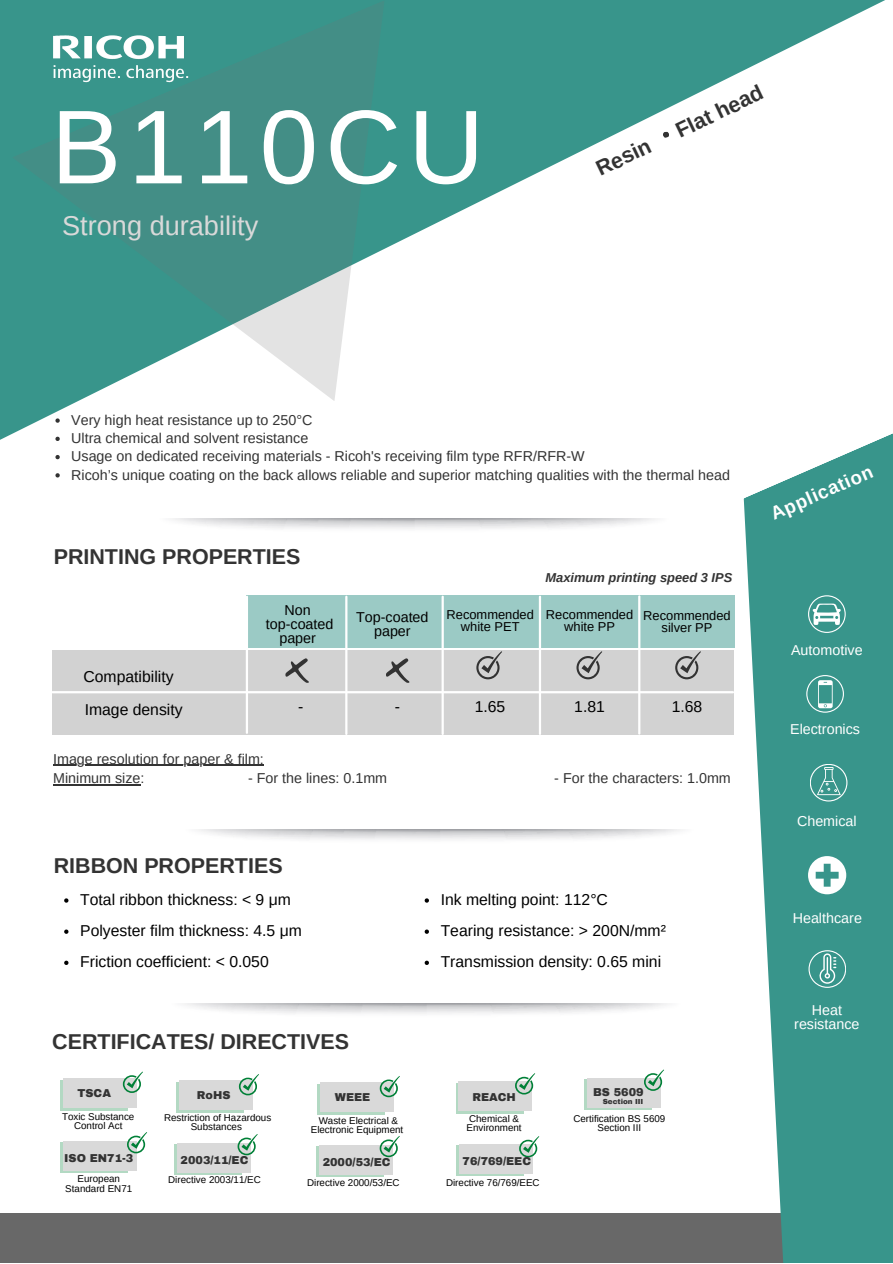
<style>
.page{position:relative;width:893px;height:1264px;background:#fff}
.page>*{position:absolute;margin:0;border:0;box-sizing:border-box;transform-origin:0 0}
.t1{font:104.85px "Arimo";letter-spacing:.07em;color:#fff}
.t2{font:27.15px "Arimo";color:#d9d9d9}
.t3{font:700 21.45px "Arimo";color:#333}
.t4{font:700 18.6px "Arimo";color:#fff}
.t5{font:15.75px "Arimo";color:#000}
.t6{font:14.25px "Arimo";color:#333}
.t7{font:14.25px/14px "Arimo";color:#fff;text-align:center}
.t8{font:14.25px/14px "Arimo";color:#000;text-align:center}
.t9{font:12.9px/11.9px "Arimo";color:#000;text-align:center}
.t10{font:italic 700 12.9px "Arimo";color:#333}
.t11{font:900 11.25px "Archivo";color:#333}
.t12{font:9.75px/9px "Arimo";color:#000;text-align:center}
.t13{font:900 7.2px "Archivo";color:#333}
</style>
<div class="page">
<div style="left:0;top:1213px;width:880px;height:49px;background:#686868"></div>
<svg style="left:761px;top:850px;width:131px;height:412px;fill:#38958b"></svg>
<svg style="left:0;top:0;width:885px;height:478px"></svg>
<svg style="left:55px;top:418px;width:5px;height:5px"></svg>
<svg style="left:55px;top:436px;width:5px;height:5px"></svg>
<svg style="left:55px;top:455px;width:5px;height:4px"></svg>
<svg style="left:55px;top:473px;width:5px;height:4px"></svg>
<svg style="left:743px;top:411px;width:149px;height:439px;fill:#38958b"></svg>
<svg style="left:12px;top:0;width:372px;height:401px"></svg>
<img style="left:47px;top:29px;width:144px;height:55px">
<div style="left:456px;top:1083px;width:67px;height:30px;background:linear-gradient(to right,#b3d9c3,#b3d9c3)"></div>
<div style="left:458px;top:1081px;width:74px;height:29px;background:#d9d9d9"></div>
<svg style="left:515px;top:1073px;width:20px;height:21px"></svg>
<div style="left:61px;top:1079px;width:67px;height:31px;background:linear-gradient(to right,#d9d9d9,#d9d9d9)"></div>
<div style="left:63px;top:1078px;width:74px;height:29px;background:#d9d9d9"></div>
<svg style="left:123px;top:1071px;width:20px;height:21px"></svg>
<div style="left:177px;top:1082px;width:67px;height:30px;background:linear-gradient(to right,#b3d9c3,#b3d9c3)"></div>
<div style="left:179px;top:1080px;width:74px;height:29px;background:#d9d9d9"></div>
<svg style="left:239px;top:1074px;width:20px;height:21px"></svg>
<svg style="left:174px;top:1144px;width:67px;height:30px"></svg>
<svg style="left:316px;top:1146px;width:67px;height:30px"></svg>
<svg style="left:456px;top:1145px;width:67px;height:30px"></svg>
<div style="left:177px;top:1143px;width:74px;height:29px;background:#d9d9d9"></div>
<div style="left:319px;top:1145px;width:74px;height:29px;background:#d9d9d9"></div>
<div style="left:459px;top:1144px;width:74px;height:29px;background:#d9d9d9"></div>
<svg style="left:237px;top:1134px;width:21px;height:21px"></svg>
<svg style="left:379px;top:1136px;width:21px;height:21px"></svg>
<svg style="left:519px;top:1136px;width:20px;height:21px"></svg>
<div style="left:317px;top:1084px;width:67px;height:30px;background:linear-gradient(to right,#b3d9c3,#b3d9c3)"></div>
<div style="left:320px;top:1082px;width:74px;height:29px;background:#d9d9d9"></div>
<svg style="left:380px;top:1076px;width:20px;height:21px"></svg>
<div style="left:61px;top:1142px;width:67px;height:31px;background:linear-gradient(to right,#d9d9d9,#d9d9d9)"></div>
<div style="left:63px;top:1141px;width:74px;height:29px;background:#d9d9d9"></div>
<svg style="left:127px;top:1132px;width:20px;height:21px"></svg>
<svg style="left:662px;top:131px;width:7px;height:7px"></svg>
<svg style="left:808px;top:595px;width:37px;height:38px"></svg>
<svg style="left:806px;top:675px;width:37px;height:37px"></svg>
<svg style="left:809px;top:763px;width:38px;height:38px"></svg>
<svg style="left:808px;top:856px;width:38px;height:38px"></svg>
<svg style="left:808px;top:950px;width:38px;height:37px"></svg>
<div style="left:585px;top:1079px;width:67px;height:30px;background:linear-gradient(to right,#d9d9d9,#d9d9d9)"></div>
<div style="left:587px;top:1078px;width:74px;height:29px;background:#d9d9d9"></div>
<svg style="left:644px;top:1069px;width:20px;height:21px"></svg>
<div style="left:246px;top:595px;width:488px;height:53px;background:#9bcac5"></div>
<div style="left:52px;top:650px;width:682px;height:84px;background:#d2d2d2"></div>
<hr style="left:246px;top:596px;width:2px;height:136px;background:#fff">
<hr style="left:441px;top:596px;width:3px;height:138px;background:#fff">
<hr style="left:345px;top:596px;width:2px;height:138px;background:#fff">
<hr style="left:539px;top:596px;width:2px;height:138px;background:#fff">
<hr style="left:638px;top:596px;width:2px;height:137px;background:#fff">
<svg style="left:476px;top:651px;width:26px;height:28px"></svg>
<svg style="left:576px;top:651px;width:26px;height:28px"></svg>
<svg style="left:675px;top:651px;width:26px;height:28px"></svg>
<hr style="left:52px;top:691px;width:681px;height:2px;background:#fff">
<svg style="left:285px;top:658px;width:24px;height:25px"></svg>
<svg style="left:386px;top:658px;width:23px;height:25px"></svg>
<svg style="left:64px;top:898px;width:4px;height:4px"></svg>
<svg style="left:64px;top:929px;width:4px;height:4px"></svg>
<svg style="left:64px;top:960px;width:4px;height:5px"></svg>
<svg style="left:424px;top:898px;width:5px;height:4px"></svg>
<svg style="left:424px;top:929px;width:5px;height:4px"></svg>
<svg style="left:424px;top:960px;width:5px;height:5px"></svg>
<hr style="left:53px;top:765px;width:211px;height:1px;background:#333">
<hr style="left:53px;top:784px;width:88px;height:1px;background:#333">
<p class="t1" style="left:51px;top:88px;width:434px">B110CU</p>
<p class="t2" style="left:62px;top:211px;width:197px">Strong durability</p>
<p class="t3" style="left:592px;top:159px;width:60px;rotate:-26deg">Resin</p>
<p class="t3" style="left:671px;top:121px;width:96px;rotate:-26deg">Flat head</p>
<p class="t6" style="left:71px;top:412px;width:243px">Very high heat resistance up to 250°C</p>
<p class="t6" style="left:71px;top:430px;width:238px">Ultra chemical and solvent resistance</p>
<p class="t6" style="left:71px;top:448px;width:515px">Usage on dedicated receiving materials - Ricoh's receiving film type RFR/RFR-W</p>
<p class="t6" style="left:71px;top:467px;width:660px">Ricoh’s unique coating on the back allows reliable and superior matching qualities with the thermal head</p>
<p class="t3" style="left:54px;top:545px;width:248px">PRINTING PROPERTIES</p>
<p class="t10" style="left:545px;top:570px;width:188px">Maximum printing speed 3 IPS</p>
<p class="t8" style="left:284px;top:603px;width:28px">Non</p>
<p class="t8" style="left:266px;top:617px;width:69px">top-coated paper</p>
<p class="t8" style="left:356px;top:610px;width:74px">Top-coated paper</p>
<p class="t9" style="left:446px;top:608px;width:89px">Recommended white PET</p>
<p class="t9" style="left:546px;top:608px;width:89px">Recommended white PP</p>
<p class="t9" style="left:643px;top:609px;width:89px">Recommended silver PP</p>
<p class="t5" style="left:83px;top:667px;width:92px">Compatibility</p>
<p class="t5" style="left:85px;top:701px;width:99px">Image density</p>
<p class="t5" style="left:298px;top:697px;width:7px">-</p>
<p class="t5" style="left:395px;top:697px;width:7px">-</p>
<p class="t5" style="left:474px;top:697px;width:32px">1.65</p>
<p class="t5" style="left:574px;top:697px;width:32px">1.81</p>
<p class="t5" style="left:671px;top:697px;width:32px">1.68</p>
<p class="t6" style="left:53px;top:751px;width:212px">Image resolution for paper &amp; film:</p>
<p class="t6" style="left:53px;top:770px;width:93px">Minimum size:</p>
<p class="t6" style="left:248px;top:770px;width:141px">- For the lines: 0.1mm</p>
<p class="t6" style="left:554px;top:770px;width:178px">- For the characters: 1.0mm</p>
<p class="t3" style="left:54px;top:853px;width:230px">RIBBON PROPERTIES</p>
<p class="t5" style="left:80px;top:890px;width:212px">Total ribbon thickness: &lt; 9 μm</p>
<p class="t5" style="left:80px;top:921px;width:223px">Polyester film thickness: 4.5 μm</p>
<p class="t5" style="left:80px;top:952px;width:190px">Friction coefficient: &lt; 0.050</p>
<p class="t3" style="left:52px;top:1030px;width:298px">CERTIFICATES/ DIRECTIVES</p>
<p class="t5" style="left:440px;top:890px;width:169px">Ink melting point: 112°C</p>
<p class="t5" style="left:440px;top:921px;width:227px">Tearing resistance: &gt; 200N/mm²</p>
<p class="t5" style="left:440px;top:952px;width:222px">Transmission density: 0.65 mini</p>
<p class="t11" style="left:77px;top:1087px;width:35px">TSCA</p>
<p class="t11" style="left:197px;top:1088px;width:35px">RoHS</p>
<p class="t11" style="left:472px;top:1091px;width:45px">REACH</p>
<p class="t11" style="left:335px;top:1090px;width:37px">WEEE</p>
<p class="t12" style="left:62px;top:1111px;width:74px">Toxic Substance<br>Control Act</p>
<p class="t12" style="left:164px;top:1113px;width:109px">Restriction of Hazardous<br>Substances</p>
<p class="t12" style="left:311px;top:1115px;width:94px;line-height:9.8px">Waste Electrical &amp;<br>Electronic Equipment</p>
<p class="t12" style="left:466px;top:1114px;width:56px;text-align:left">Chemical &amp;<br>Environment</p>
<p class="t11" style="left:64px;top:1151px;width:71px">ISO EN71-3</p>
<p class="t11" style="left:180px;top:1153px;width:69px">2003/11/EC</p>
<p class="t11" style="left:322px;top:1155px;width:69px">2000/53/EC</p>
<p class="t11" style="left:462px;top:1154px;width:70px">76/769/EEC</p>
<p class="t12" style="left:65px;top:1173px;width:68px;line-height:9.8px">European<br>Standard EN71</p>
<p class="t12" style="left:168px;top:1174px;width:94px">Directive 2003/11/EC</p>
<p class="t12" style="left:307px;top:1177px;width:94px">Directive 2000/53/EC</p>
<p class="t12" style="left:446px;top:1177px;width:95px">Directive 76/769/EEC</p>
<p class="t11" style="left:593px;top:1086px;width:52px">BS 5609</p>
<p class="t13" style="left:602px;top:1097px;width:42px">Section III</p>
<p class="t12" style="left:573px;top:1113px;width:93px">Certification BS 5609</p>
<p class="t12" style="left:597px;top:1122px;width:45px">Section III</p>
<p class="t4" style="left:767px;top:505px;width:111px;rotate:-24deg">Application</p>
<p class="t7" style="left:791px;top:642px;width:73px">Automotive</p>
<p class="t7" style="left:790px;top:722px;width:71px">Electronics</p>
<p class="t7" style="left:797px;top:814px;width:61px">Chemical</p>
<p class="t7" style="left:792px;top:910px;width:71px">Healthcare</p>
<p class="t7" style="left:794px;top:1002px;width:67px">Heat resistance</p>
</div>
